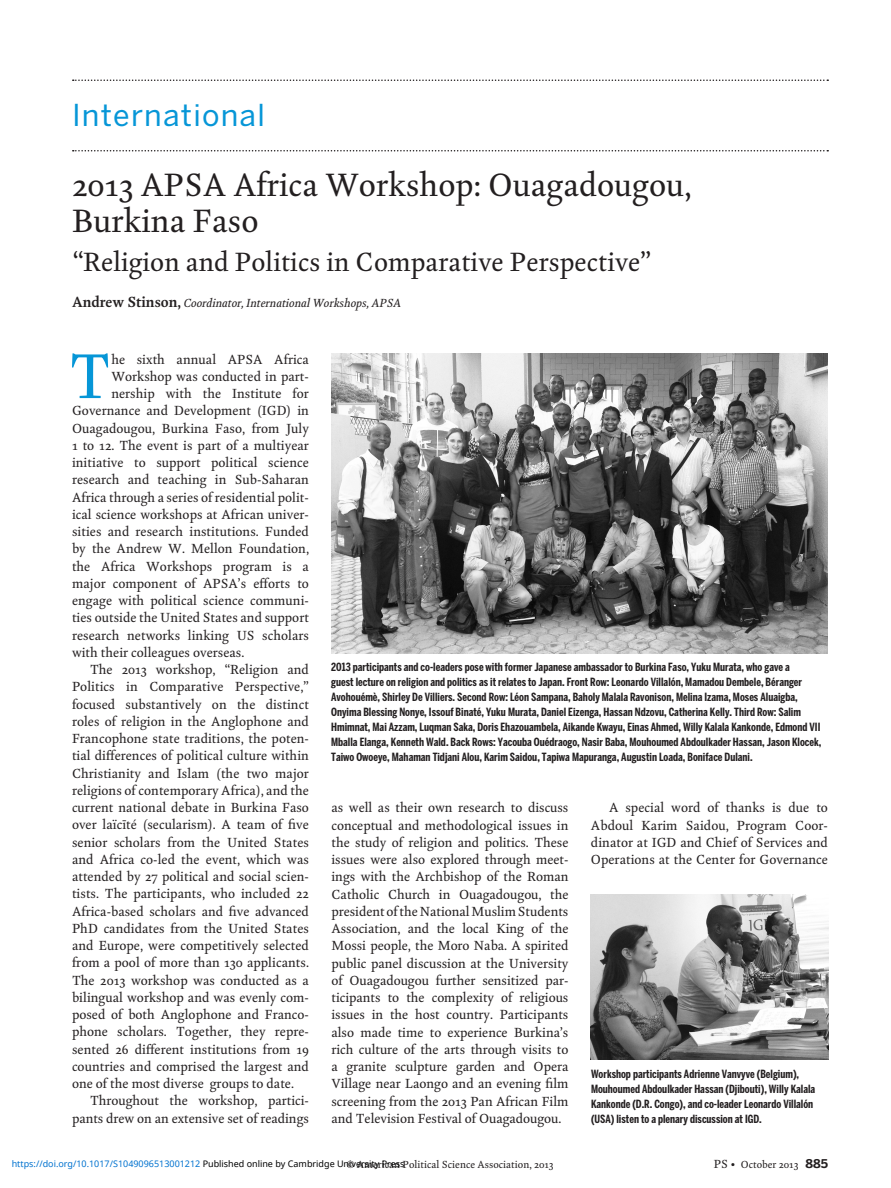
<style>
.page{position:relative;width:891px;height:1188px;background:#fff}
.page>*{position:absolute;margin:0;border:0;box-sizing:border-box;transform-origin:0 0}
.t1{font:64.65px "Kingfisher";color:#0696d7}
.t2{font:33px/36px "Kingfisher";color:#231f20}
.t3{font:30px "Benton Sans";letter-spacing:.04em;color:#0696d7}
.t4{font:27px "Kingfisher";color:#231f20}
.t5{font:13.5px/17.2px "Kingfisher";color:#231f20;text-align:justify}
.t6{font:italic 12px "Kingfisher";color:#231f20}
.t7{font:700 11.25px/15px "Benton Sans Comp";color:#231f20}
.t8{font:10.5px "Kingfisher";color:#231f20}
.t9{font:9px "Noto Sans";color:#0172cf}
.s1{font-weight:700;font-style:normal;font-size:15px}
.s2{font-size:12px}
.s3{font-family:"Benton Sans";font-weight:700;font-size:12px}
.s4{color:#000}
</style>
<div class="page">
<svg style="left:73px;top:80px;width:755px;height:1px"></svg>
<svg style="left:73px;top:150px;width:755px;height:2px"></svg>
<img style="left:331px;top:353px;width:497px;height:300px">
<img style="left:591px;top:894px;width:237px;height:166px">
<h3 class="t3" style="left:72px;top:97px;width:194px">International</h3>
<h2 class="t2" style="left:72px;top:166px;width:621px">2013 APSA Africa Workshop: Ouagadougou,<br>Burkina Faso</h2>
<h3 class="t4" style="left:72px;top:243px;width:581px">“Religion and Politics in Comparative Perspective”</h3>
<p class="t6" style="left:72px;top:295px;width:330px"><span class="s1">Andrew Stinson,</span> Coordinator, International Workshops, APSA</p>
<h1 class="t1" style="left:69px;top:331px;width:44px">T</h1>
<p class="t5" style="left:111px;top:350px;width:199px">he sixth annual APSA Africa</p>
<p class="t5" style="left:111px;top:367px;width:199px">Workshop was conducted in part-</p>
<p class="t5" style="left:111px;top:385px;width:199px">nership with the Institute for</p>
<p class="t5" style="left:72px;top:402px;width:239px">Governance and Development (IGD) in</p>
<p class="t5" style="left:72px;top:419px;width:239px">Ouagadougou, Burkina Faso, from July</p>
<p class="t5" style="left:72px;top:436px;width:239px">1 to 12. The event is part of a multiyear</p>
<p class="t5" style="left:72px;top:454px;width:239px">initiative to support political science</p>
<p class="t5" style="left:72px;top:471px;width:239px">research and teaching in Sub-Saharan</p>
<p class="t5" style="left:72px;top:488px;width:239px">Africa through a series of residential polit-</p>
<p class="t5" style="left:72px;top:505px;width:239px">ical science workshops at African univer-</p>
<p class="t5" style="left:72px;top:523px;width:239px">sities and research institutions. Funded</p>
<p class="t5" style="left:72px;top:540px;width:239px">by the Andrew W. Mellon Foundation,</p>
<p class="t5" style="left:72px;top:557px;width:239px">the Africa Workshops program is a</p>
<p class="t5" style="left:72px;top:574px;width:239px">major component of APSA’s efforts to</p>
<p class="t5" style="left:72px;top:592px;width:239px">engage with political science communi-</p>
<p class="t5" style="left:72px;top:609px;width:239px">ties outside the United States and support</p>
<p class="t5" style="left:72px;top:626px;width:239px">research networks linking US scholars</p>
<p class="t5" style="left:72px;top:643px;width:174px">with their colleagues overseas.</p>
<p class="t5" style="left:90px;top:661px;width:221px">The 2013 workshop, “Religion and</p>
<p class="t5" style="left:72px;top:678px;width:239px">Politics in Comparative Perspective,”</p>
<p class="t5" style="left:72px;top:695px;width:239px">focused substantively on the distinct</p>
<p class="t5" style="left:72px;top:712px;width:239px">roles of religion in the Anglophone and</p>
<p class="t5" style="left:72px;top:730px;width:239px">Francophone state traditions, the poten-</p>
<p class="t5" style="left:72px;top:747px;width:239px">tial differences of political culture within</p>
<p class="t5" style="left:72px;top:764px;width:239px">Christianity and Islam (the two major</p>
<p class="t5" style="left:72px;top:781px;width:239px">religions of contemporary Africa), and the</p>
<p class="t5" style="left:72px;top:799px;width:239px">current national debate in Burkina Faso</p>
<p class="t5" style="left:72px;top:816px;width:239px">over laïcīté (secularism). A team of five</p>
<p class="t5" style="left:72px;top:833px;width:239px">senior scholars from the United States</p>
<p class="t5" style="left:72px;top:850px;width:239px">and Africa co-led the event, which was</p>
<p class="t5" style="left:72px;top:868px;width:239px">attended by 27 political and social scien-</p>
<p class="t5" style="left:72px;top:885px;width:239px">tists. The participants, who included 22</p>
<p class="t5" style="left:72px;top:902px;width:239px">Africa-based scholars and five advanced</p>
<p class="t5" style="left:72px;top:919px;width:239px">PhD candidates from the United States</p>
<p class="t5" style="left:72px;top:937px;width:239px">and Europe, were competitively selected</p>
<p class="t5" style="left:72px;top:954px;width:239px">from a pool of more than 130 applicants.</p>
<p class="t5" style="left:72px;top:971px;width:239px">The 2013 workshop was conducted as a</p>
<p class="t5" style="left:72px;top:988px;width:239px">bilingual workshop and was evenly com-</p>
<p class="t5" style="left:72px;top:1006px;width:239px">posed of both Anglophone and Franco-</p>
<p class="t5" style="left:72px;top:1023px;width:239px">phone scholars. Together, they repre-</p>
<p class="t5" style="left:72px;top:1040px;width:239px">sented 26 different institutions from 19</p>
<p class="t5" style="left:72px;top:1057px;width:239px">countries and comprised the largest and</p>
<p class="t5" style="left:72px;top:1075px;width:224px">one of the most diverse groups to date.</p>
<p class="t5" style="left:90px;top:1092px;width:221px">Throughout the workshop, partici-</p>
<p class="t5" style="left:72px;top:1109px;width:238px">pants drew on an extensive set of readings</p>
<p class="t7" style="left:331px;top:660px;width:492px">2013 participants and co-leaders pose with former Japanese ambassador to Burkina Faso, Yuku Murata, who gave a<br>guest lecture on religion and politics as it relates to Japan. Front Row: Leonardo Villalón, Mamadou Dembele, Béranger Avohouémè, Shirley De Villiers. Second Row: Léon Sampana, Baholy Malala Ravonison, Melina Izama, Moses Aluaigba, Onyima Blessing Nonye, Issouf Binaté, Yuku Murata, Daniel Eizenga, Hassan Ndzovu, Catherina Kelly. Third Row: Salim Hmimnat, Mai Azzam, Luqman Saka, Doris Ehazouambela, Aikande Kwayu, Einas Ahmed, Willy Kalala Kankonde, Edmond VII Mballa Elanga, Kenneth Wald. Back Rows: Yacouba Ouédraogo, Nasir Baba, Mouhoumed Abdoulkader Hassan, Jason Klocek, Taiwo Owoeye, Mahaman Tidjani Alou, Karim Saidou, Tapiwa Mapuranga, Augustin Loada, Boniface Dulani.</p>
<p class="t5" style="left:332px;top:799px;width:239px">as well as their own research to discuss conceptual and methodological issues in the study of religion and politics. These issues were also explored through meet&shy;ings with the Archbishop of the Roman Catholic Church in Ouagadougou, the president of the National Muslim Students Association, and the local King of the Mossi people, the Moro Naba. A spirited public panel discussion at the University of Ouagadougou further sensitized par&shy;ticipants to the complexity of religious issues in the host country. Participants also made time to experience Burkina’s rich culture of the arts through visits to a granite sculpture garden and Opera Village near Laongo and an evening film screening from the 2013 Pan African Film and Television Festival of Ouagadougou.</p>
<p class="t5" style="left:591px;top:799px;width:239px;text-indent:18px">A special word of thanks is due to Abdoul Karim Saidou, Program Coor&shy;dinator at IGD and Chief of Services and Operations at the Center for Governance</p>
<p class="t7" style="left:591px;top:1066px;width:226px">Workshop participants Adrienne Vanvyve (Belgium), Mouhoumed Abdoulkader Hassan (Djibouti), Willy Kalala Kankonde (D.R. Congo), and co-leader Leonardo Villalón (USA) listen to a plenary discussion at IGD.</p>
<p class="t8" style="left:346px;top:1157px;width:209px">© American Political Science Association, 2013</p>
<p class="t8" style="left:714px;top:1157px;width:116px"><span class="s2">PS •</span> October 2013 <span class="s3">885</span></p>
<p class="t9" style="left:12px;top:1157px;width:394px">https://doi.org/10.1017/S1049096513001212 <span class="s4">Published online by Cambridge University Press</span></p>
</div>
